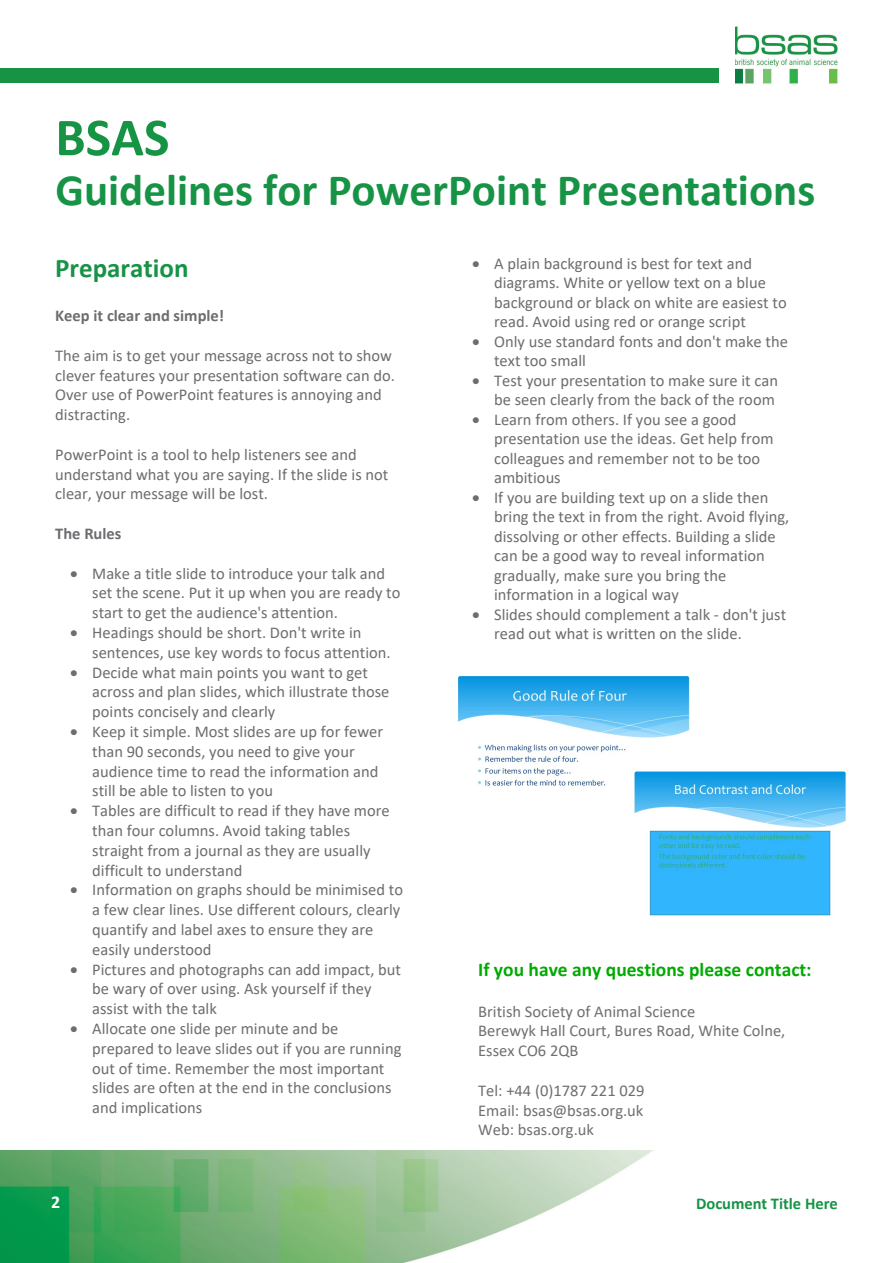
<style>
.page{position:relative;width:893px;height:1263px;background:#fff}
.page>*{position:absolute;margin:0;border:0;box-sizing:border-box;transform-origin:0 0}
.Headlines{font:700 54px "Calibri";color:#179346}
.Headlines-2{font:700 45px "Calibri";color:#179346}
.Body_Text{font:700 27px "Calibri";color:#179346}
.t1{font:700 19.5px "Calibri";color:#0a0}
.t2{font:700 18px "Calibri";color:#fff}
.Body_Text-2{font:16.5px/19.8px "Calibri";color:#6c6d70}
.t3{font:16.5px/19.8px "Calibri";color:#6d6f71}
.Body_Text-3{font:700 16.5px "Calibri";color:#6c6d70}
.t4{font:700 16.5px "Calibri";color:#179346}
</style>
<div class="page">
<img style="left:0;top:1150px;width:653px;height:113px">
<img style="left:735px;top:26px;width:103px;height:58px">
<div style="left:0;top:68px;width:719px;height:14px;background:#179346"></div>
<img style="left:458px;top:676px;width:232px;height:110px">
<img style="left:629px;top:766px;width:217px;height:150px">
<p class="Headlines" style="left:55px;top:99px;width:116px">BSAS</p>
<p class="Headlines-2" style="left:55px;top:159px;width:761px">Guidelines for PowerPoint Presentations</p>
<p class="Body_Text" style="left:55px;top:251px;width:135px">Preparation</p>
<p class="Body_Text-3" style="left:55px;top:304px;width:170px">Keep it clear and simple!</p>
<p class="Body_Text-2" style="left:55px;top:345px;width:341px">The aim is to get your message across not to show clever features your presentation software can do.<br>Over use of PowerPoint features is annoying and distracting.</p>
<p class="Body_Text-2" style="left:55px;top:444px;width:335px">PowerPoint is a tool to help listeners see and understand what you are saying. If the slide is not clear, your message will be lost.</p>
<p class="Body_Text-3" style="left:55px;top:522px;width:68px">The Rules</p>
<p class="Body_Text-2" style="left:92px;top:563px;width:310px;text-indent:-22px">• Make a title slide to introduce your talk and set the scene. Put it up when you are ready to start to get the audience's attention.</p>
<p class="Body_Text-2" style="left:92px;top:622px;width:300px;text-indent:-22px">• Headings should be short. Don't write in sentences, use key words to focus attention.</p>
<p class="Body_Text-2" style="left:92px;top:662px;width:299px;text-indent:-22px">• Decide what main points you want to get across and plan slides, which illustrate those points concisely and clearly</p>
<p class="Body_Text-2" style="left:92px;top:721px;width:292px;text-indent:-22px">• Keep it simple. Most slides are up for fewer than 90 seconds, you need to give your audience time to read the information and still be able to listen to you</p>
<p class="Body_Text-2" style="left:92px;top:800px;width:299px;text-indent:-22px">• Tables are difficult to read if they have more than four columns. Avoid taking tables straight from a journal as they are usually difficult to understand</p>
<p class="Body_Text-2" style="left:92px;top:880px;width:312px;text-indent:-22px">• Information on graphs should be minimised to a few clear lines. Use different colours, clearly quantify and label axes to ensure they are easily understood</p>
<p class="Body_Text-2" style="left:92px;top:959px;width:310px;text-indent:-22px">• Pictures and photographs can add impact, but be wary of over using. Ask yourself if they assist with the talk</p>
<p class="Body_Text-2" style="left:92px;top:1018px;width:311px;text-indent:-22px">• Allocate one slide per minute and be prepared to leave slides out if you are running out of time. Remember the most important slides are often at the end in the conclusions and implications</p>
<p class="Body_Text-2" style="left:494px;top:253px;width:294px;text-indent:-22px">• A plain background is best for text and diagrams. White or yellow text on a blue background or black on white are easiest to read. Avoid using red or orange script</p>
<p class="Body_Text-2" style="left:494px;top:331px;width:295px;text-indent:-22px">• Only use standard fonts and don't make the text too small</p>
<p class="Body_Text-2" style="left:472px;top:370px;width:307px;text-align:right">• Test your presentation to make sure it can be seen clearly from the back of the room</p>
<p class="Body_Text-2" style="left:494px;top:409px;width:281px;text-indent:-22px">• Learn from others. If you see a good presentation use the ideas. Get help from colleagues and remember not to be too ambitious</p>
<p class="Body_Text-2" style="left:494px;top:487px;width:297px;text-indent:-22px">• If you are building text up on a slide then bring the text in from the right. Avoid flying, dissolving or other effects. Building a slide can be a good way to reveal information gradually, make sure you bring the information in a logical way</p>
<p class="Body_Text-2" style="left:494px;top:604px;width:294px;text-indent:-22px">• Slides should complement a talk - don't just read out what is written on the slide.</p>
<p class="t1" style="left:478px;top:955px;width:335px">If you have any questions please contact:</p>
<p class="t3" style="left:478px;top:1001px;width:309px">British Society of Animal Science<br>Berewyk Hall Court, Bures Road, White Colne,<br>Essex CO6 2QB</p>
<p class="t3" style="left:478px;top:1080px;width:168px;text-align:justify">Tel: +44 (0)1787 221 029<br>Email: bsas@bsas.org.uk Web: bsas.org.uk</p>
<p class="t2" style="left:51px;top:1191px;width:11px">2</p>
<p class="t4" style="left:696px;top:1193px;width:143px">Document Title Here</p>
</div>
